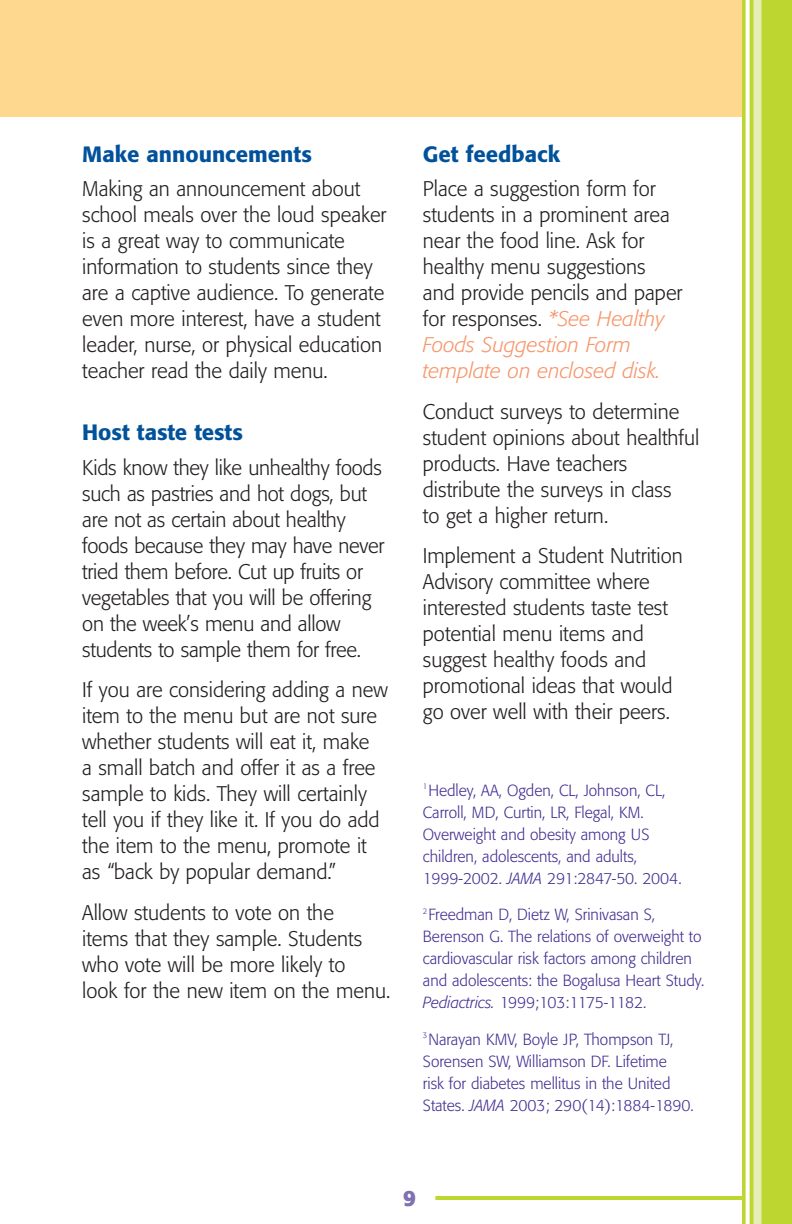
<style>
.page{position:relative;width:792px;height:1224px;background:#fff}
.page>*{position:absolute;margin:0;border:0;box-sizing:border-box;transform-origin:0 0}
.t1{font:500 22px "Formata";color:#01519b}
.t2{font:700 22px "Formata";color:#7f71b3}
.t3{font:300 21px/26px "Formata";color:#231f20}
.t4{font:300 16px/22px "Formata";color:#452f92}
.s1{font-style:italic;color:#f7966b}
.s2{font-style:italic}
</style>
<div class="page">
<hr style="left:435px;top:1196px;width:319px;height:4px;background:#bed630">
<div style="left:0;top:0;width:792px;height:117px;background:#fed88f"></div>
<div style="left:742px;top:0;width:50px;height:1224px;background:#bed630"></div>
<div style="left:753px;top:0;width:8px;height:1224px;background:#e6eeb8"></div>
<svg style="left:746px;top:0;width:4px;height:1224px;background:#f8faea"></svg>
<p class="t1" style="left:82px;top:144px;width:231px">Make announcements</p>
<p class="t3" style="left:82px;top:177px;width:306px">Making an announcement about school meals over the loud speaker is a great way to communicate information to students since they are a captive audience. To generate even more interest, have a student leader, nurse, or physical education teacher read the daily menu.</p>
<p class="t1" style="left:82px;top:423px;width:162px">Host taste tests</p>
<p class="t3" style="left:82px;top:456px;width:304px">Kids know they like unhealthy foods such as pastries and hot dogs, but are not as certain about healthy foods because they may have never tried them before. Cut up fruits or vegetables that you will be offering on the week’s menu and allow students to sample them for free.</p>
<p class="t3" style="left:82px;top:679px;width:307px">If you are considering adding a new item to the menu but are not sure whether students will eat it, make<br>a small batch and offer it as a free sample to kids. They will certainly tell you if they like it. If you do add the item to the menu, promote it as “back by popular demand.”</p>
<p class="t3" style="left:82px;top:901px;width:310px">Allow students to vote on the<br>items that they sample. Students who vote will be more likely to<br>look for the new item on the menu.</p>
<p class="t1" style="left:423px;top:144px;width:139px">Get feedback</p>
<p class="t3" style="left:423px;top:177px;width:261px">Place a suggestion form for students in a prominent area near the food line. Ask for healthy menu suggestions and provide pencils and paper for responses. <span class="s1">*See Healthy<br>Foods Suggestion Form template on enclosed disk.</span></p>
<p class="t3" style="left:423px;top:400px;width:278px">Conduct surveys to determine student opinions about healthful products. Have teachers distribute the surveys in class<br>to get a higher return.</p>
<p class="t3" style="left:423px;top:544px;width:261px">Implement a Student Nutrition<br>Advisory committee where interested students taste test potential menu items and suggest healthy foods and promotional ideas that would go over well with their peers.</p>
<p class="t4" style="left:423px;top:780px;width:260px"><sup>1</sup>Hedley, AA, Ogden, CL, Johnson, CL, Carroll, MD, Curtin, LR, Flegal, KM.<br>Overweight and obesity among US children, adolescents, and adults, 1999-2002. <span class="s2">JAMA</span> 291:2847-50. 2004.</p>
<p class="t4" style="left:423px;top:905px;width:283px"><sup>2</sup>Freedman D, Dietz W, Srinivasan S, Berenson G. The relations of overweight to cardiovascular risk factors among children and adolescents: the Bogalusa Heart Study.<br><span class="s2">Pediactrics.</span> 1999;103:1175-1182.</p>
<p class="t4" style="left:423px;top:1029px;width:272px"><sup>3</sup>Narayan KMV, Boyle JP, Thompson TJ, Sorensen SW, Williamson DF. Lifetime<br>risk for diabetes mellitus in the United States. <span class="s2">JAMA</span> 2003; 290(14):1884-1890.</p>
<p class="t2" style="left:403px;top:1188px;width:14px">9</p>
</div>
